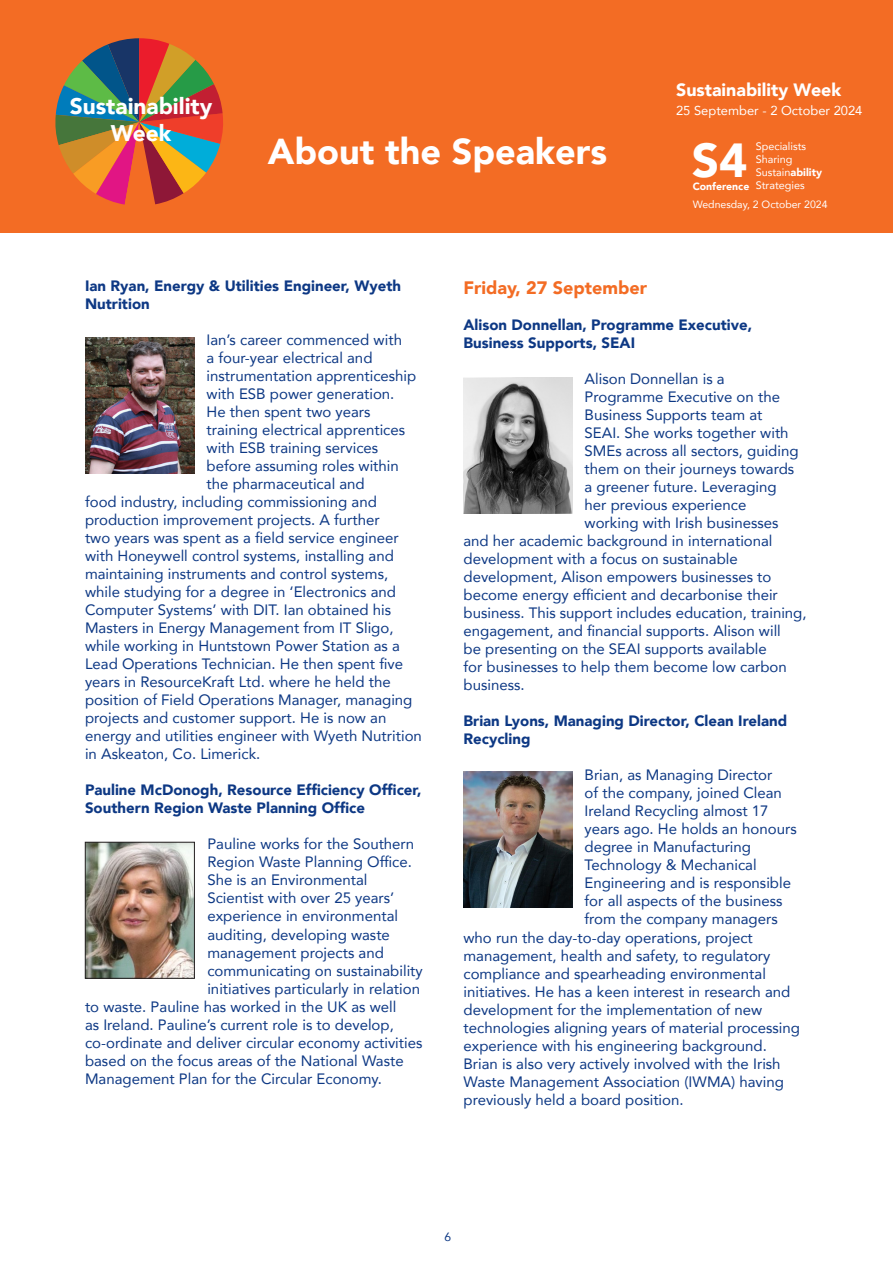
<style>
.page{position:relative;width:893px;height:1263px;background:#fff}
.page>*{position:absolute;margin:0;border:0;box-sizing:border-box;transform-origin:0 0}
.t1{font:900 47.7px "Avenir";color:#fff}
.t2{font:900 36px "Avenir";color:#fff}
.t3{font:900 22.65px/27.2px "Avenir";color:#fff;text-align:center}
.t4{font:900 18px "Avenir";color:#f36c24}
.t5{font:900 17.85px "Avenir";color:#fff}
.t6{font:15px "Avenir";color:#0d3884}
.t7{font:900 15px/18px "Avenir";color:#0d3884}
.t8{font:12.9px "Avenir";color:#fff}
.t9{font:12px "Avenir";color:#0d3884}
.t10{font:10.8px "Avenir";color:#fff}
.t11{font:10.5px "Avenir";color:#fff}
.t12{font:900 10.5px "Avenir";color:#fff}
.s1{font-weight:900}
</style>
<div class="page">
<div style="left:0;top:0;width:893px;height:232px;background:#f36c24"></div>
<svg style="left:55px;top:38px;width:168px;height:167px"></svg>
<img style="left:85px;top:337px;width:109px;height:136px">
<img style="left:87px;top:844px;width:106px;height:132px">
<div style="left:85px;top:842px;width:110px;height:136px;border:1px solid #231f20"></div>
<img style="left:463px;top:772px;width:110px;height:136px">
<img style="left:463px;top:377px;width:110px;height:136px">
<p class="t3" style="left:70px;top:92px;width:144px">Sustainability<br>Week</p>
<p class="t2" style="left:268px;top:120px;width:341px">About the Speakers</p>
<p class="t5" style="left:676px;top:74px;width:167px">Sustainability Week</p>
<p class="t8" style="left:676px;top:100px;width:188px">25 September - 2 October 2024</p>
<p class="t1" style="left:692px;top:119px;width:57px">S4</p>
<p class="t12" style="left:693px;top:177px;width:58px">Conference</p>
<p class="t10" style="left:756px;top:138px;width:52px">Specialists</p>
<p class="t10" style="left:756px;top:151px;width:38px">Sharing</p>
<p class="t10" style="left:756px;top:164px;width:68px">Sustain<span class="s1">ability</span></p>
<p class="t10" style="left:756px;top:177px;width:51px">Strategies</p>
<p class="t11" style="left:693px;top:196px;width:136px">Wednesday, 2 October 2024</p>
<p class="t7" style="left:85px;top:277px;width:318px">Ian Ryan, Energy &amp; Utilities Engineer, Wyeth<br>Nutrition</p>
<p class="t6" style="left:207px;top:328px;width:197px">Ian’s career commenced with</p>
<p class="t6" style="left:207px;top:346px;width:167px">a four-year electrical and</p>
<p class="t6" style="left:207px;top:364px;width:211px">instrumentation apprenticeship</p>
<p class="t6" style="left:207px;top:382px;width:189px">with ESB power generation.</p>
<p class="t6" style="left:207px;top:400px;width:166px">He then spent two years</p>
<p class="t6" style="left:207px;top:418px;width:200px">training electrical apprentices</p>
<p class="t6" style="left:207px;top:436px;width:173px">with ESB training services</p>
<p class="t6" style="left:207px;top:454px;width:194px">before assuming roles within</p>
<p class="t6" style="left:207px;top:472px;width:160px">the pharmaceutical and</p>
<p class="t6" style="left:85px;top:490px;width:293px">food industry, including commissioning and</p>
<p class="t6" style="left:85px;top:508px;width:296px">production improvement projects. A further</p>
<p class="t6" style="left:85px;top:526px;width:315px">two years was spent as a field service engineer</p>
<p class="t6" style="left:85px;top:544px;width:310px">with Honeywell control systems, installing and</p>
<p class="t6" style="left:85px;top:562px;width:305px">maintaining instruments and control systems,</p>
<p class="t6" style="left:85px;top:580px;width:312px">while studying for a degree in ‘Electronics and</p>
<p class="t6" style="left:85px;top:598px;width:308px">Computer Systems’ with DIT. Ian obtained his</p>
<p class="t6" style="left:85px;top:616px;width:310px">Masters in Energy Management from IT Sligo,</p>
<p class="t6" style="left:85px;top:634px;width:316px">while working in Huntstown Power Station as a</p>
<p class="t6" style="left:85px;top:652px;width:319px">Lead Operations Technician. He then spent five</p>
<p class="t6" style="left:85px;top:670px;width:307px">years in ResourceKraft Ltd. where he held the</p>
<p class="t6" style="left:85px;top:688px;width:329px">position of Field Operations Manager, managing</p>
<p class="t6" style="left:85px;top:706px;width:303px">projects and customer support. He is now an</p>
<p class="t6" style="left:85px;top:724px;width:338px">energy and utilities engineer with Wyeth Nutrition</p>
<p class="t6" style="left:85px;top:742px;width:177px">in Askeaton, Co. Limerick.</p>
<p class="t7" style="left:85px;top:781px;width:338px">Pauline McDonogh, Resource Efficiency Officer,<br>Southern Region Waste Planning Office</p>
<p class="t6" style="left:207px;top:832px;width:208px">Pauline works for the Southern</p>
<p class="t6" style="left:207px;top:850px;width:206px">Region Waste Planning Office.</p>
<p class="t6" style="left:207px;top:868px;width:162px">She is an Environmental</p>
<p class="t6" style="left:207px;top:886px;width:189px">Scientist with over 25 years’</p>
<p class="t6" style="left:207px;top:904px;width:192px">experience in environmental</p>
<p class="t6" style="left:207px;top:922px;width:184px">auditing, developing waste</p>
<p class="t6" style="left:207px;top:940px;width:178px">management projects and</p>
<p class="t6" style="left:207px;top:958px;width:217px">communicating on sustainability</p>
<p class="t6" style="left:207px;top:976px;width:214px">initiatives particularly in relation</p>
<p class="t6" style="left:85px;top:994px;width:313px">to waste. Pauline has worked in the UK as well</p>
<p class="t6" style="left:85px;top:1012px;width:310px">as Ireland. Pauline’s current role is to develop,</p>
<p class="t6" style="left:85px;top:1030px;width:339px">co-ordinate and deliver circular economy activities</p>
<p class="t6" style="left:85px;top:1048px;width:320px">based on the focus areas of the National Waste</p>
<p class="t6" style="left:85px;top:1066px;width:298px">Management Plan for the Circular Economy.</p>
<p class="t4" style="left:463px;top:273px;width:185px">Friday, 27 September</p>
<p class="t7" style="left:463px;top:316px;width:290px">Alison Donnellan, Programme Executive,<br>Business Supports, SEAI</p>
<p class="t6" style="left:585px;top:367px;width:142px">Alison Donnellan is a</p>
<p class="t6" style="left:585px;top:385px;width:197px">Programme Executive on the</p>
<p class="t6" style="left:585px;top:403px;width:179px">Business Supports team at</p>
<p class="t6" style="left:585px;top:421px;width:206px">SEAI. She works together with</p>
<p class="t6" style="left:585px;top:439px;width:216px">SMEs across all sectors, guiding</p>
<p class="t6" style="left:585px;top:457px;width:211px">them on their journeys towards</p>
<p class="t6" style="left:585px;top:475px;width:194px">a greener future. Leveraging</p>
<p class="t6" style="left:585px;top:493px;width:163px">her previous experience</p>
<p class="t6" style="left:585px;top:511px;width:195px">working with Irish businesses</p>
<p class="t6" style="left:463px;top:529px;width:311px">and her academic background in international</p>
<p class="t6" style="left:463px;top:547px;width:276px">development with a focus on sustainable</p>
<p class="t6" style="left:463px;top:565px;width:309px">development, Alison empowers businesses to</p>
<p class="t6" style="left:463px;top:583px;width:316px">become energy efficient and decarbonise their</p>
<p class="t6" style="left:463px;top:601px;width:345px">business. This support includes education, training,</p>
<p class="t6" style="left:463px;top:619px;width:319px">engagement, and financial supports. Alison will</p>
<p class="t6" style="left:463px;top:637px;width:305px">be presenting on the SEAI supports available</p>
<p class="t6" style="left:463px;top:655px;width:325px">for businesses to help them become low carbon</p>
<p class="t6" style="left:463px;top:673px;width:63px">business.</p>
<p class="t7" style="left:463px;top:712px;width:325px">Brian Lyons, Managing Director, Clean Ireland<br>Recycling</p>
<p class="t6" style="left:585px;top:763px;width:189px">Brian, as Managing Director</p>
<p class="t6" style="left:585px;top:781px;width:199px">of the company, joined Clean</p>
<p class="t6" style="left:585px;top:799px;width:185px">Ireland Recycling almost 17</p>
<p class="t6" style="left:585px;top:817px;width:214px">years ago. He holds an honours</p>
<p class="t6" style="left:585px;top:835px;width:168px">degree in Manufacturing</p>
<p class="t6" style="left:585px;top:853px;width:174px">Technology &amp; Mechanical</p>
<p class="t6" style="left:585px;top:871px;width:208px">Engineering and is responsible</p>
<p class="t6" style="left:585px;top:889px;width:199px">for all aspects of the business</p>
<p class="t6" style="left:585px;top:907px;width:195px">from the company managers</p>
<p class="t6" style="left:463px;top:925px;width:291px">who run the day-to-day operations, project</p>
<p class="t6" style="left:463px;top:943px;width:308px">management, health and safety, to regulatory</p>
<p class="t6" style="left:463px;top:961px;width:304px">compliance and spearheading environmental</p>
<p class="t6" style="left:463px;top:979px;width:328px">initiatives. He has a keen interest in research and</p>
<p class="t6" style="left:463px;top:997px;width:300px">development for the implementation of new</p>
<p class="t6" style="left:463px;top:1015px;width:338px">technologies aligning years of material processing</p>
<p class="t6" style="left:463px;top:1033px;width:305px">experience with his engineering background.</p>
<p class="t6" style="left:463px;top:1051px;width:319px">Brian is also very actively involved with the Irish</p>
<p class="t6" style="left:463px;top:1069px;width:322px">Waste Management Association (IWMA) having</p>
<p class="t6" style="left:463px;top:1087px;width:222px">previously held a board position.</p>
<p class="t9" style="left:445px;top:1227px;width:8px">6</p>
</div>
